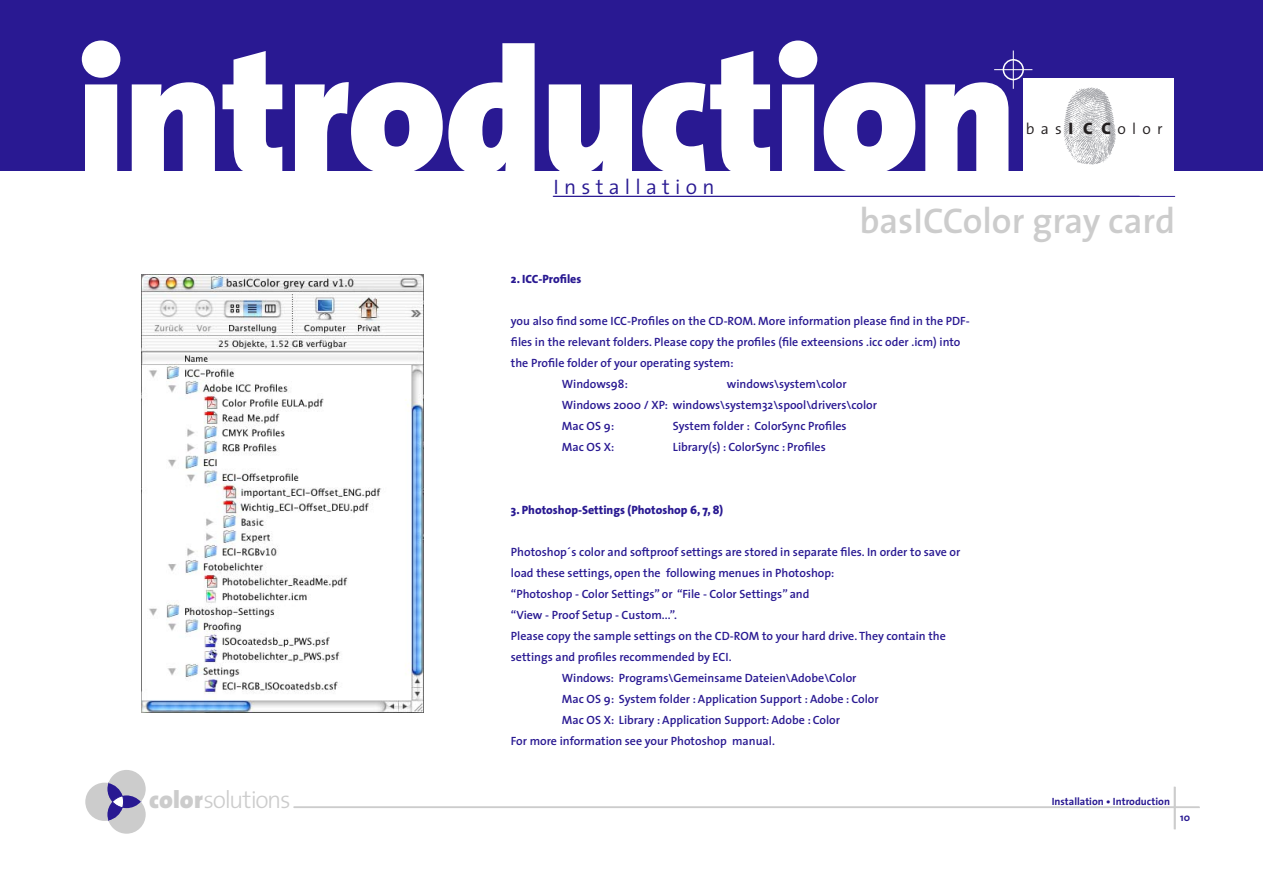
<style>
.page{position:relative;width:1263px;height:893px;background:#fff}
.page>*{position:absolute;margin:0;border:0;box-sizing:border-box;transform-origin:0 0}
.t1{font:900 177px "The Sans";letter-spacing:-.015em;color:#fff}
.t2{font:600 36px "The Sans";color:#ccc}
.t3{font:300 24.6px "The Sans";letter-spacing:-.06em;color:#ccc}
.t4{font:300 21px "The Sans";letter-spacing:.25em;color:#291992}
.t5{font:300 15.6px "The Sans";letter-spacing:.4em;color:#231f20}
.t6{font:600 12px/21px "The Sans";color:#291992}
.t7{font:800 12px "The Sans";color:#291992}
.t8{font:700 10.5px "The Sans";color:#291992}
.s1{font-family:"The Sans Bold Caps";font-weight:400;font-size:21.6px}
.s2{font-weight:900}
</style>
<div class="page">
<hr style="left:293px;top:806px;width:906px;height:2px;background:#ccc">
<svg style="left:85px;top:770px;width:61px;height:64px"></svg>
<img style="left:142px;top:274px;width:282px;height:439px">
<div style="left:0;top:0;width:1263px;height:170px;background:#291992"></div>
<hr style="left:294px;top:807px;width:906px;height:1px;background:#ccc">
<hr style="left:1174px;top:787px;width:2px;height:42px;background:#ccc">
<hr style="left:553px;top:196px;width:622px;height:1px;background:#291992">
<div style="left:1003px;top:59px;width:21px;height:21px;border:2px solid #fff;border-radius:50%"></div>
<hr style="left:994px;top:69px;width:38px;height:1px;background:#fff">
<hr style="left:1013px;top:51px;width:1px;height:38px;background:#fff">
<div style="left:1023px;top:79px;width:151px;height:91px;background:#fff"></div>
<img style="left:1063px;top:87px;width:53px;height:78px">
<h1 class="t1" style="left:77px;top:-37px;width:942px">introduction</h1>
<h3 class="t4" style="left:553px;top:170px;width:163px">Installation</h3>
<h3 class="t5" style="left:1026px;top:116px;width:138px">bas<span class="s1">icc</span>olor</h3>
<h2 class="t2" style="left:859px;top:191px;width:317px">basICColor gray card</h2>
<p class="t7" style="left:511px;top:268px;width:72px">2. ICC-Profiles</p>
<p class="t6" style="left:511px;top:310px;width:460px">you also find some ICC-Profiles on the CD-ROM. More information please find in the PDF-</p>
<p class="t6" style="left:511px;top:331px;width:451px">files in the relevant folders. Please copy the profiles (file exteensions .icc oder .icm) into</p>
<p class="t6" style="left:511px;top:352px;width:224px">the Profile folder of your operating system:</p>
<p class="t6" style="left:562px;top:373px;width:68px">Windows98:</p>
<p class="t6" style="left:562px;top:373px;width:317px;text-indent:165px">windows\system\color<br>Windows 2000 / XP: windows\system32\spool\drivers\color<br>Mac OS 9:</p>
<p class="t6" style="left:673px;top:415px;width:175px">System folder : ColorSync Profiles</p>
<p class="t6" style="left:562px;top:436px;width:54px">Mac OS X:</p>
<p class="t6" style="left:673px;top:436px;width:154px">Library(s) : ColorSync : Profiles</p>
<p class="t7" style="left:511px;top:499px;width:214px">3. Photoshop-Settings (Photoshop 6, 7, 8)</p>
<p class="t6" style="left:511px;top:541px;width:451px">Photoshop´s color and softproof settings are stored in separate files. In order to save or</p>
<p class="t6" style="left:511px;top:562px;width:325px">load these settings, open the following menues in Photoshop:</p>
<p class="t6" style="left:511px;top:583px;width:300px">“Photoshop - Color Settings” or “File - Color Settings” and</p>
<p class="t6" style="left:511px;top:604px;width:168px">“View - Proof Setup - Custom...”.</p>
<p class="t6" style="left:511px;top:625px;width:437px">Please copy the sample settings on the CD-ROM to your hard drive. They contain the</p>
<p class="t6" style="left:511px;top:646px;width:222px">settings and profiles recommended by ECI.</p>
<p class="t6" style="left:562px;top:667px;width:296px">Windows: Programs\Gemeinsame Dateien\Adobe\Color</p>
<p class="t6" style="left:562px;top:688px;width:318px">Mac OS 9: System folder : Application Support : Adobe : Color</p>
<p class="t6" style="left:562px;top:709px;width:280px">Mac OS X: Library : Application Support: Adobe : Color</p>
<p class="t6" style="left:511px;top:730px;width:266px">For more information see your Photoshop manual.</p>
<h3 class="t3" style="left:149px;top:779px;width:143px"><span class="s2">color</span>solutions</h3>
<p class="t8" style="left:1052px;top:793px;width:120px">Installation • Introduction</p>
<p class="t8" style="left:1180px;top:809px;width:11px">10</p>
</div>
